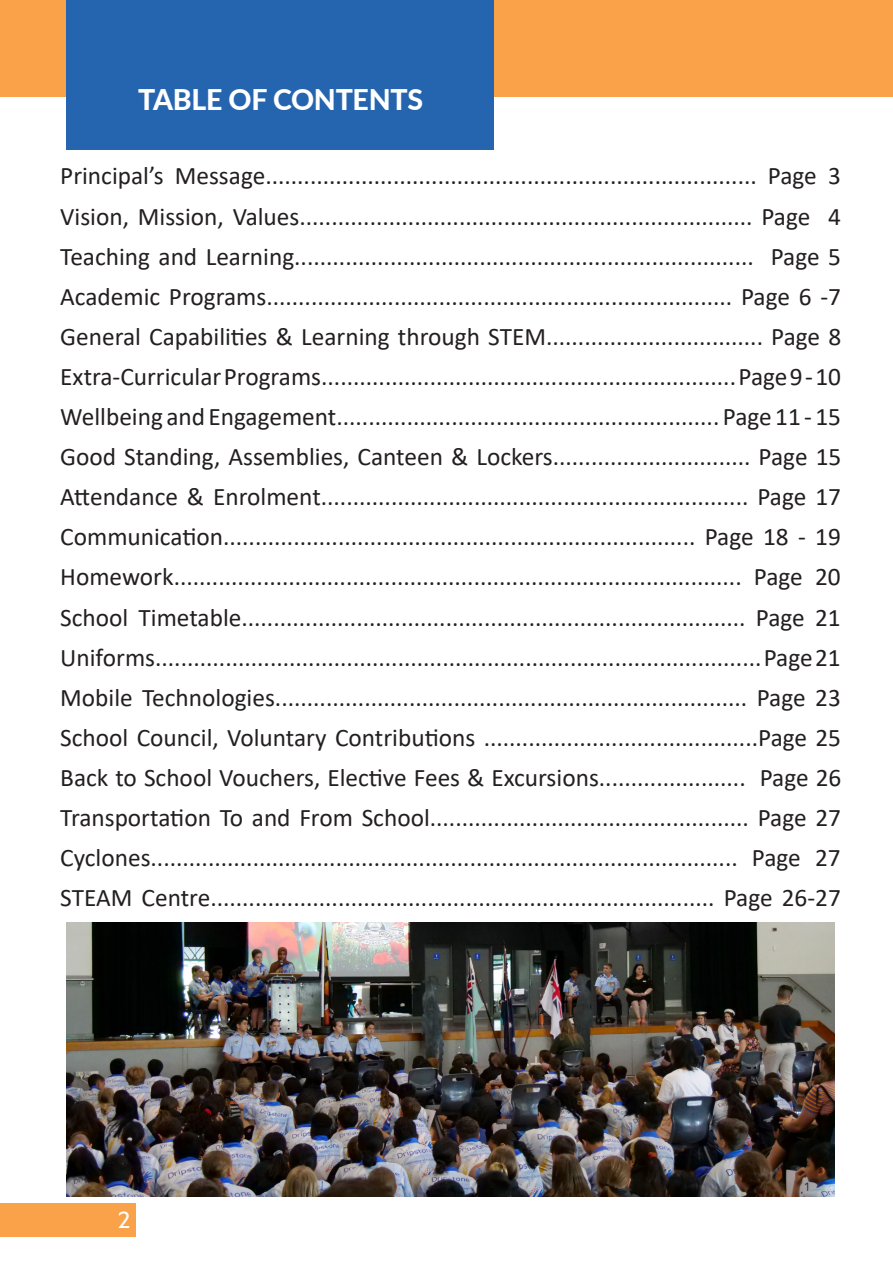
<style>
.page{position:relative;width:893px;height:1263px;background:#fff}
.page>*{position:absolute;margin:0;border:0;box-sizing:border-box;transform-origin:0 0}
.t1{font:800 28.5px "Lato";letter-spacing:-.01em;color:#fff}
.t2{font:25.35px/40px "Calibri";color:#231f20;text-align:justify}
.t3{font:25.2px "A Yolngu NTU";color:#fff}
</style>
<div class="page">
<div style="left:0;top:1203px;width:136px;height:34px;background:#f9a249"></div>
<div style="left:0;top:0;width:893px;height:96px;background:#f9a249"></div>
<div style="left:67px;top:0;width:427px;height:150px;background:#2565af"></div>
<img style="left:67px;top:923px;width:767px;height:273px">
<p class="t1" style="left:138px;top:78px;width:286px">TABLE OF CONTENTS</p>
<p class="t2" style="left:60px;top:155px;width:782px">Principal’s Message............................................................................. Page 3</p>
<p class="t2" style="left:60px;top:195px;width:782px">Vision, Mission, Values....................................................................... Page 4</p>
<p class="t2" style="left:60px;top:236px;width:782px">Teaching and Learning........................................................................ Page 5</p>
<p class="t2" style="left:60px;top:276px;width:782px">Academic Programs......................................................................... Page 6 -7</p>
<p class="t2" style="left:60px;top:316px;width:782px">General Capabilities &amp; Learning through STEM.................................. Page 8</p>
<p class="t2" style="left:60px;top:356px;width:782px">Extra-Curricular Programs................................................................. Page 9 - 10</p>
<p class="t2" style="left:60px;top:396px;width:782px">Wellbeing and Engagement............................................................ Page 11 - 15</p>
<p class="t2" style="left:60px;top:436px;width:783px">Good Standing, Assemblies, Canteen &amp; Lockers............................... Page 15</p>
<p class="t2" style="left:60px;top:476px;width:782px">Attendance &amp; Enrolment................................................................... Page 17</p>
<p class="t2" style="left:60px;top:516px;width:782px">Communication.......................................................................... Page 18 - 19</p>
<p class="t2" style="left:60px;top:556px;width:782px">Homework......................................................................................... Page 20</p>
<p class="t2" style="left:60px;top:596px;width:782px">School Timetable............................................................................... Page 21</p>
<p class="t2" style="left:60px;top:637px;width:782px">Uniforms............................................................................................... Page 21<br>Mobile Technologies.......................................................................... Page 23<br>School Council, Voluntary Contributions ...........................................Page 25</p>
<p class="t2" style="left:60px;top:757px;width:783px">Back to School Vouchers, Elective Fees &amp; Excursions....................... Page 26</p>
<p class="t2" style="left:60px;top:797px;width:782px">Transportation To and From School.................................................. Page 27</p>
<p class="t2" style="left:60px;top:837px;width:782px">Cyclones............................................................................................ Page 27</p>
<p class="t2" style="left:60px;top:877px;width:782px">STEAM Centre............................................................................... Page 26-27</p>
<p class="t3" style="left:118px;top:1207px;width:14px">2</p>
</div>
